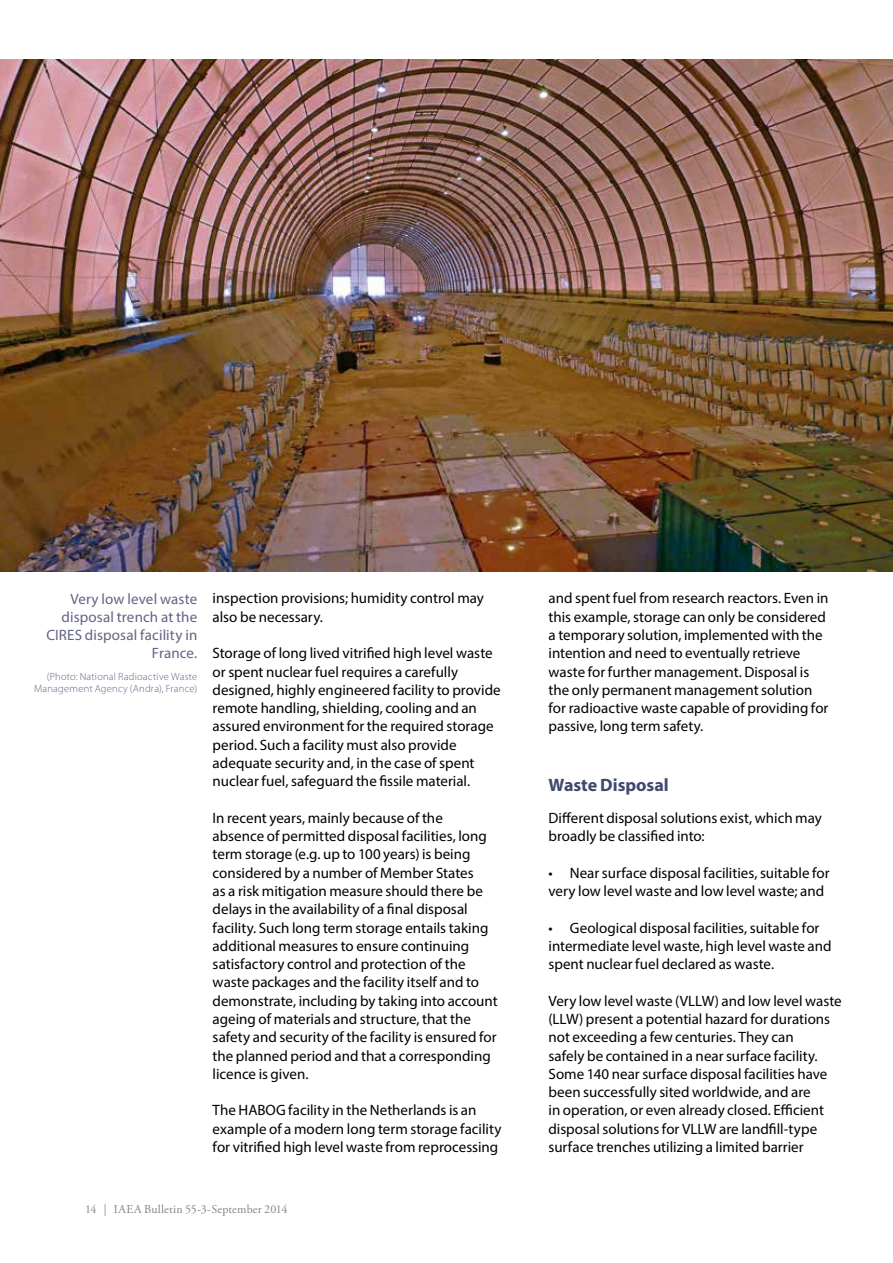
<style>
.page{position:relative;width:893px;height:1263px;background:#fff}
.page>*{position:absolute;margin:0;border:0;box-sizing:border-box;transform-origin:0 0}
.t1{font:700 18px "Myriad Pro";color:#3f496e}
.t2{font:15px/18.3px "Myriad Pro";color:#000}
.t3{font:15px/18px "Myriad Pro";letter-spacing:.01em;color:#616485;text-align:right}
.t4{font:12px "Adobe Garamond Pro";letter-spacing:.01em;color:#858288}
.t5{font:300 10.5px/12.6px "Myriad Pro";letter-spacing:.02em;color:#616485;text-align:right}
</style>
<div class="page">
<img style="left:0;top:60px;width:893px;height:512px">
<p class="t3" style="left:46px;top:590px;width:152px">Very low level waste disposal trench at the<br>CIRES disposal facility in<br>France.</p>
<p class="t5" style="left:34px;top:670px;width:165px">(Photo: National Radioactive Waste<br>Management Agency (Andra), France)</p>
<p class="t2" style="left:213px;top:589px;width:273px">inspection provisions; humidity control may also be necessary.</p>
<p class="t2" style="left:213px;top:644px;width:290px">Storage of long lived vitrified high level waste or spent nuclear fuel requires a carefully designed, highly engineered facility to provide remote handling, shielding, cooling and an assured environment for the required storage period. Such a facility must also provide adequate security and, in the case of spent nuclear fuel, safeguard the fissile material.</p>
<p class="t2" style="left:213px;top:808px;width:287px">In recent years, mainly because of the absence of permitted disposal facilities, long term storage (e.g. up to 100 years) is being considered by a number of Member States<br>as a risk mitigation measure should there be delays in the availability of a final disposal facility. Such long term storage entails taking additional measures to ensure continuing satisfactory control and protection of the waste packages and the facility itself and to demonstrate, including by taking into account ageing of materials and structure, that the safety and security of the facility is ensured for the planned period and that a corresponding licence is given.</p>
<p class="t2" style="left:213px;top:1101px;width:290px">The HABOG facility in the Netherlands is an example of a modern long term storage facility for vitrified high level waste from reprocessing</p>
<p class="t4" style="left:85px;top:1201px;width:204px">14 | IAEA Bulletin 55-3-September 2014</p>
<p class="t2" style="left:549px;top:589px;width:281px">and spent fuel from research reactors. Even in this example, storage can only be considered a temporary solution, implemented with the intention and need to eventually retrieve waste for further management. Disposal is the only permanent management solution for radioactive waste capable of providing for passive, long term safety.</p>
<p class="t1" style="left:549px;top:773px;width:122px">Waste Disposal</p>
<p class="t2" style="left:549px;top:808px;width:275px">Different disposal solutions exist, which may broadly be classified into:</p>
<p class="t2" style="left:549px;top:863px;width:283px">• Near surface disposal facilities, suitable for very low level waste and low level waste; and</p>
<p class="t2" style="left:549px;top:918px;width:285px">• Geological disposal facilities, suitable for intermediate level waste, high level waste and spent nuclear fuel declared as waste.</p>
<p class="t2" style="left:549px;top:991px;width:295px">Very low level waste (VLLW) and low level waste (LLW) present a potential hazard for durations not exceeding a few centuries. They can<br>safely be contained in a near surface facility.<br>Some 140 near surface disposal facilities have been successfully sited worldwide, and are<br>in operation, or even already closed. Efficient disposal solutions for VLLW are landfill-type surface trenches utilizing a limited barrier</p>
</div>
